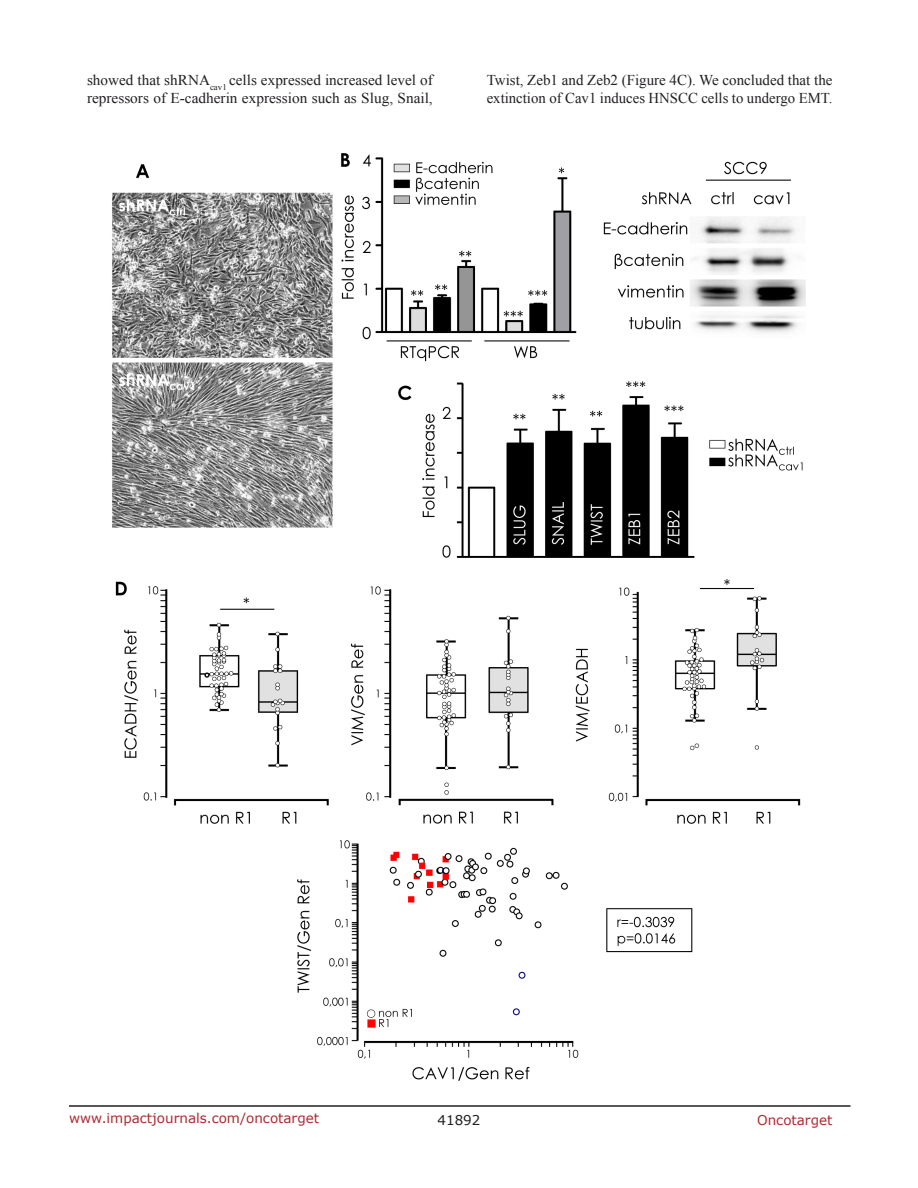
<style>
.page{position:relative;width:918px;height:1188px;background:#fff}
.page>*{position:absolute;margin:0;border:0;box-sizing:border-box;transform-origin:0 0}
.BodyText{font:15px/18px "Times New Roman";color:#221f22}
.t1{font:13.5px "Verdana";color:#ac2b31}
.t2{font:13.5px "Verdana";color:#221f22}
</style>
<div class="page">
<hr style="left:69px;top:1105px;width:781px;height:2px;background:#231f20">
<img style="left:112px;top:153px;width:694px;height:928px">
<p class="BodyText" style="left:87px;top:71px;width:347px">showed that shRNA<sub>cav1</sub> cells expressed increased level of repressors of E-cadherin expression such as Slug, Snail,</p>
<p class="BodyText" style="left:487px;top:71px;width:347px">Twist, Zeb1 and Zeb2 (Figure 4C). We concluded that the extinction of Cav1 induces HNSCC cells to undergo EMT.</p>
<p class="t1" style="left:69px;top:1109px;width:252px">www.impactjournals.com/oncotarget</p>
<p class="t2" style="left:438px;top:1111px;width:44px">41892</p>
<p class="t1" style="left:757px;top:1111px;width:77px">Oncotarget</p>
</div>
